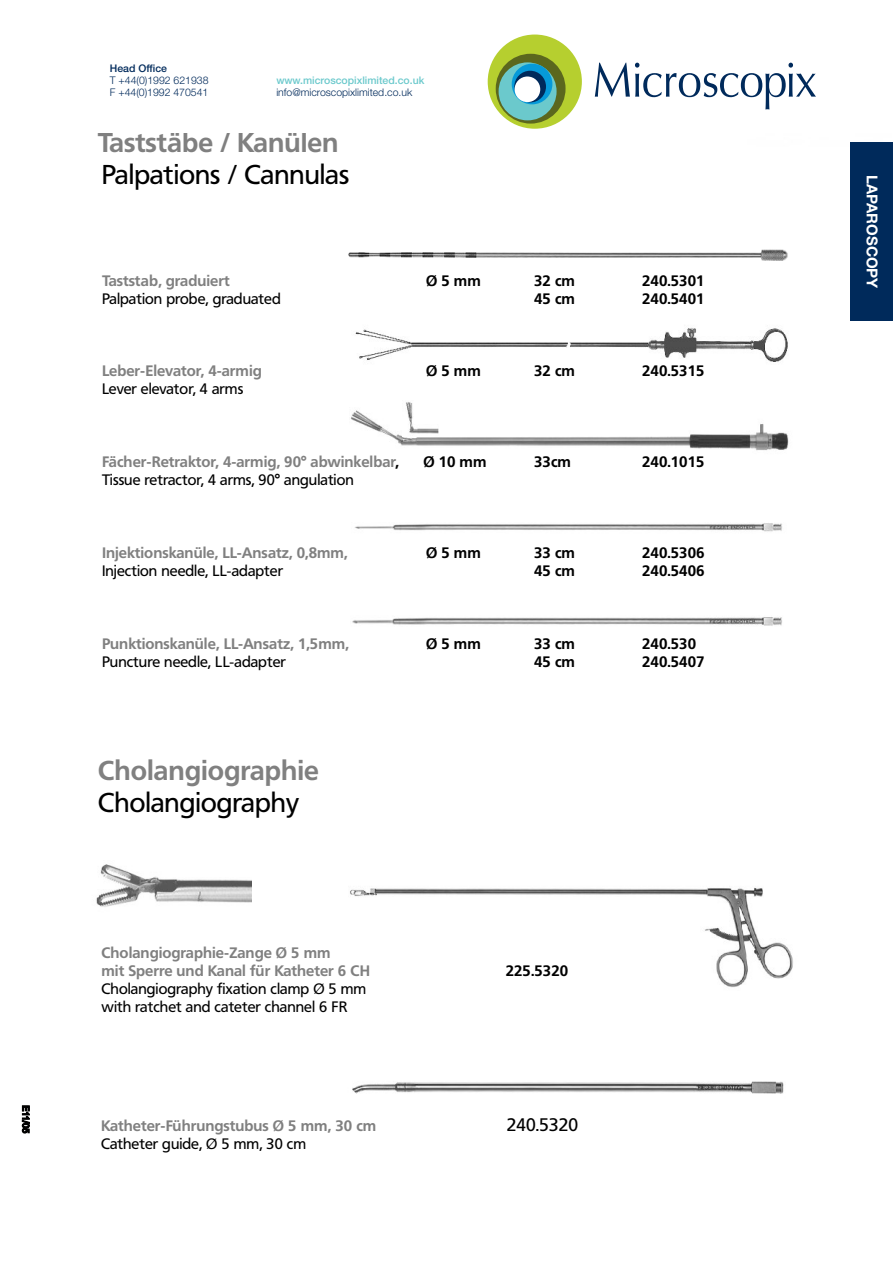
<style>
.page{position:relative;width:893px;height:1263px;background:#fff}
.page>*{position:absolute;margin:0;border:0;box-sizing:border-box;transform-origin:0 0}
.t1{font:27px "Frutiger BSK";color:#000}
.t2{font:700 27px "Frutiger BSK";color:#808080}
.t3{font:18px "Frutiger BSK";color:#000}
.t4{font:700 15px/18.1px "Frutiger BSK";color:#808080}
.t5{font:15px/18px "Frutiger BSK";color:#000}
.t6{font:700 15px "Frutiger BSK";color:#000}
.t7{font:700 15px "Helvetica Neue";color:#fff}
.t8{font:300 10.5px/12px "Helvetica Neue";color:#002a5b}
.t9{font:500 10.5px "Helvetica Neue";color:#6bc9cc}
.t10{font:500 10.5px "Helvetica Neue";color:#002a5b}
.t11{font:9px "Arial";color:#1f1a17}
.s1{color:#000}
</style>
<div class="page">
<img style="left:351px;top:410px;width:438px;height:41px">
<img style="left:355px;top:328px;width:433px;height:34px">
<img style="left:348px;top:249px;width:440px;height:12px">
<img style="left:355px;top:523px;width:427px;height:9px">
<img style="left:352px;top:617px;width:430px;height:9px">
<img style="left:402px;top:402px;width:36px;height:35px">
<img style="left:350px;top:887px;width:443px;height:100px">
<img style="left:96px;top:864px;width:155px;height:43px">
<img style="left:352px;top:1081px;width:432px;height:13px">
<div style="left:488px;top:35px;width:94px;height:94px;background:#b6cf2f;border-radius:50%"></div>
<div style="left:496px;top:54px;width:69px;height:70px;background:#5b671e;border-radius:50%"></div>
<div style="left:499px;top:62px;width:58px;height:58px;background:#6bc9cc;border-radius:50%"></div>
<div style="left:512px;top:64px;width:40px;height:40px;background:#069ad9;border-radius:50%"></div>
<div style="left:514px;top:71px;width:32px;height:31px;background:#002a5b;border-radius:50%"></div>
<div style="left:515px;top:76px;width:25px;height:26px;background:#fff;border-radius:50%"></div>
<svg style="left:595px;top:63px;width:221px;height:46px"></svg>
<div style="left:850px;top:143px;width:43px;height:178px;background:#002a5b"></div>
<p class="t11" style="left:31px;top:1105px;width:29px;rotate:90deg">E11/05</p>
<p class="t10" style="left:110px;top:64px;width:59px">Head Office</p>
<p class="t8" style="left:110px;top:75px;width:100px">T +44(0)1992 621938<br>F +44(0)1992 470541</p>
<p class="t9" style="left:276px;top:76px;width:150px">www.microscopixlimited.co.uk</p>
<p class="t8" style="left:276px;top:87px;width:137px">info@microscopixlimited.co.uk</p>
<h1 class="t2" style="left:98px;top:133px;width:242px">Taststäbe / Kanülen</h1>
<h1 class="t1" style="left:102px;top:163px;width:249px">Palpations / Cannulas</h1>
<p class="t4" style="left:102px;top:273px;width:129px">Taststab, graduiert</p>
<p class="t6" style="left:426px;top:275px;width:56px">Ø 5 mm</p>
<p class="t6" style="left:534px;top:275px;width:42px">32 cm</p>
<p class="t6" style="left:642px;top:275px;width:64px">240.5301</p>
<p class="t5" style="left:102px;top:291px;width:180px">Palpation probe, graduated</p>
<p class="t6" style="left:534px;top:293px;width:42px">45 cm</p>
<p class="t6" style="left:642px;top:293px;width:64px">240.5401</p>
<p class="t4" style="left:102px;top:364px;width:161px">Leber-Elevator, 4-armig</p>
<p class="t6" style="left:426px;top:366px;width:56px">Ø 5 mm</p>
<p class="t6" style="left:534px;top:366px;width:42px">32 cm</p>
<p class="t6" style="left:642px;top:366px;width:64px">240.5315</p>
<p class="t5" style="left:102px;top:381px;width:143px">Lever elevator, 4 arms</p>
<p class="t4" style="left:102px;top:454px;width:298px">Fächer-Retraktor, 4-armig, 90° abwinkelbar<span class="s1">,</span></p>
<p class="t6" style="left:423px;top:456px;width:65px">Ø 10 mm</p>
<p class="t6" style="left:534px;top:456px;width:38px">33cm</p>
<p class="t6" style="left:642px;top:456px;width:64px">240.1015</p>
<p class="t5" style="left:102px;top:472px;width:253px">Tissue retractor, 4 arms, 90° angulation</p>
<p class="t4" style="left:102px;top:545px;width:247px">Injektionskanüle, LL-Ansatz, 0,8mm,</p>
<p class="t6" style="left:426px;top:547px;width:56px">Ø 5 mm</p>
<p class="t6" style="left:534px;top:547px;width:42px">33 cm</p>
<p class="t6" style="left:642px;top:547px;width:64px">240.5306</p>
<p class="t5" style="left:102px;top:563px;width:182px">Injection needle, LL-adapter</p>
<p class="t6" style="left:534px;top:565px;width:42px">45 cm</p>
<p class="t6" style="left:642px;top:565px;width:64px">240.5406</p>
<p class="t4" style="left:102px;top:636px;width:248px">Punktionskanüle, LL-Ansatz, 1,5mm,</p>
<p class="t6" style="left:426px;top:638px;width:56px">Ø 5 mm</p>
<p class="t6" style="left:534px;top:638px;width:42px">33 cm</p>
<p class="t6" style="left:642px;top:638px;width:56px">240.530</p>
<p class="t5" style="left:102px;top:654px;width:185px">Puncture needle, LL-adapter</p>
<p class="t6" style="left:534px;top:656px;width:42px">45 cm</p>
<p class="t6" style="left:642px;top:656px;width:64px">240.5407</p>
<h1 class="t2" style="left:98px;top:760px;width:222px">Cholangiographie</h1>
<h1 class="t1" style="left:98px;top:791px;width:202px">Cholangiography</h1>
<p class="t4" style="left:102px;top:945px;width:270px">Cholangiographie-Zange Ø 5 mm<br>mit Sperre und Kanal für Katheter 6 CH</p>
<p class="t5" style="left:102px;top:981px;width:266px">Cholangiography fixation clamp Ø 5 mm with ratchet and cateter channel 6 FR</p>
<p class="t4" style="left:101px;top:1118px;width:277px">Katheter-Führungstubus Ø 5 mm, 30 cm</p>
<p class="t5" style="left:101px;top:1135px;width:207px">Catheter guide, Ø 5 mm, 30 cm</p>
<p class="t6" style="left:506px;top:966px;width:64px">225.5320</p>
<p class="t3" style="left:507px;top:1114px;width:73px">240.5320</p>
<p class="t7" style="left:877px;top:175px;width:115px;rotate:90deg">LAPAROSCOPY</p>
</div>
